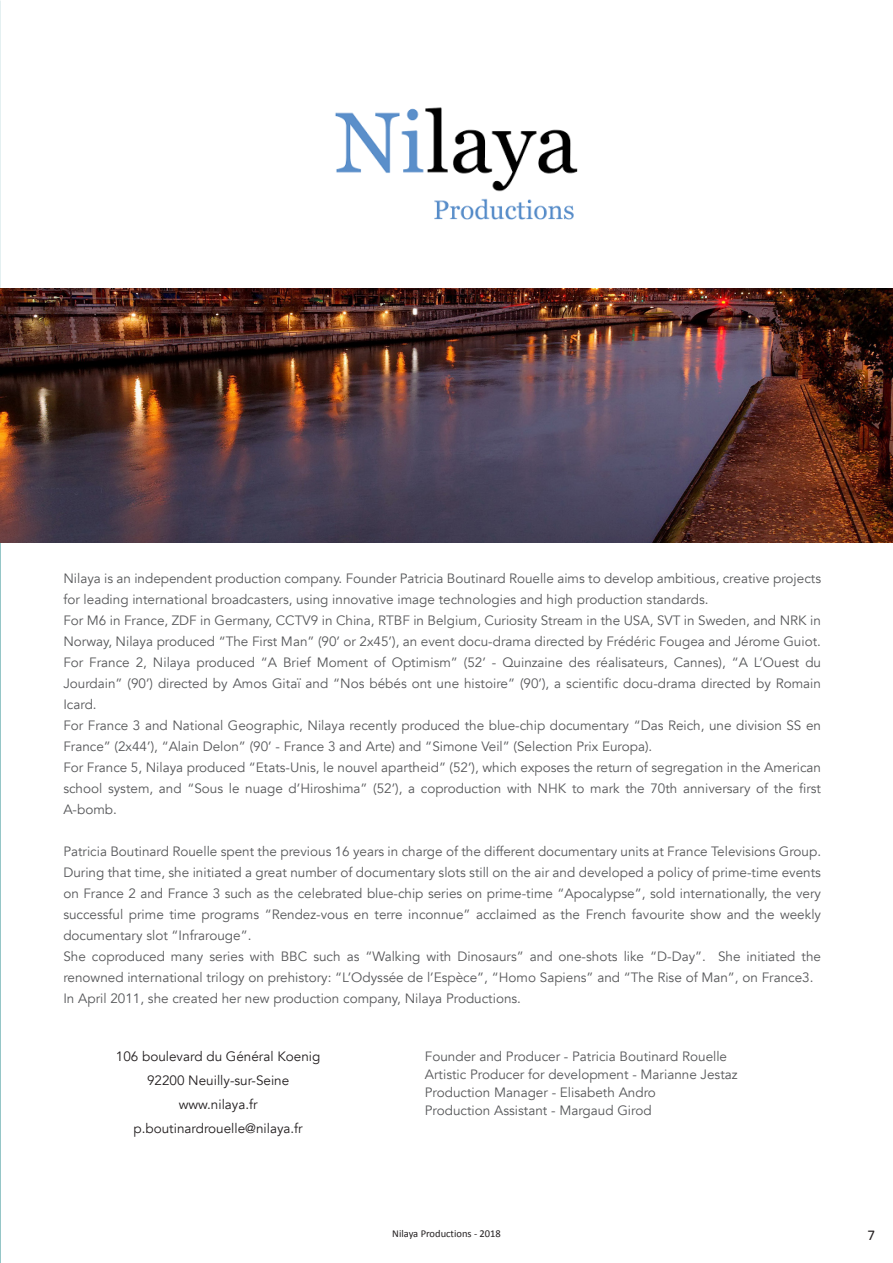
<style>
.page{position:relative;width:893px;height:1263px;background:#fff}
.page>*{position:absolute;margin:0;border:0;box-sizing:border-box;transform-origin:0 0}
.t1{font:15px "Calibri";color:#231f20}
.t2{font:13.5px/21px "Avenir";color:#57585a}
.t3{font:13.5px "Avenir";color:#231f20}
.t4{font:10.5px "Calibri";color:#231f20}
</style>
<div class="page">
<hr style="left:0;top:326px;width:1px;height:937px;background:#95c6c7">
<img style="left:0;top:288px;width:893px;height:254px">
<img style="left:335px;top:107px;width:243px;height:113px">
<p class="t2" style="left:63px;top:568px;width:759px">Nilaya is an independent production company. Founder Patricia Boutinard Rouelle aims to develop ambitious, creative projects for leading international broadcasters, using innovative image technologies and high production standards.</p>
<p class="t2" style="left:63px;top:610px;width:759px">For M6 in France, ZDF in Germany, CCTV9 in China, RTBF in Belgium, Curiosity Stream in the USA, SVT in Sweden, and NRK in<br>Norway, Nilaya produced “The First Man” (90’ or 2x45’), an event docu-drama directed by Frédéric Fougea and Jérome Guiot.</p>
<p class="t2" style="left:63px;top:652px;width:759px;text-align:justify">For France 2, Nilaya produced “A Brief Moment of Optimism” (52’ - Quinzaine des réalisateurs, Cannes), “A L’Ouest du Jourdain” (90’) directed by Amos Gitaï and “Nos bébés ont une histoire” (90’), a scientific docu-drama directed by Romain Icard.</p>
<p class="t2" style="left:63px;top:715px;width:759px">For France 3 and National Geographic, Nilaya recently produced the blue-chip documentary “Das Reich, une division SS en<br>France” (2x44’), “Alain Delon” (90’ - France 3 and Arte) and “Simone Veil” (Selection Prix Europa).</p>
<p class="t2" style="left:63px;top:757px;width:759px;text-align:justify">For France 5, Nilaya produced “Etats-Unis, le nouvel apartheid” (52’), which exposes the return of segregation in the American school system, and “Sous le nuage d’Hiroshima” (52’), a coproduction with NHK to mark the 70th anniversary of the first A-bomb.</p>
<p class="t2" style="left:63px;top:841px;width:759px;text-align:justify">Patricia Boutinard Rouelle spent the previous 16 years in charge of the different documentary units at France Televisions Group.<br>During that time, she initiated a great number of documentary slots still on the air and developed a policy of prime-time events on France 2 and France 3 such as the celebrated blue-chip series on prime-time “Apocalypse”, sold internationally, the very successful prime time programs “Rendez-vous en terre inconnue” acclaimed as the French favourite show and the weekly documentary slot “Infrarouge”.</p>
<p class="t2" style="left:63px;top:946px;width:759px">She coproduced many series with BBC such as “Walking with Dinosaurs” and one-shots like “D-Day”. She initiated the renowned international trilogy on prehistory: “L’Odyssée de l’Espèce”, “Homo Sapiens” and “The Rise of Man”, on France3.</p>
<p class="t2" style="left:63px;top:988px;width:459px">In April 2011, she created her new production company, Nilaya Productions.</p>
<p class="t3" style="left:116px;top:1048px;width:206px">106 boulevard du Général Koenig</p>
<p class="t3" style="left:147px;top:1072px;width:144px">92200 Neuilly-sur-Seine</p>
<p class="t3" style="left:179px;top:1096px;width:80px">www.nilaya.fr</p>
<p class="t3" style="left:134px;top:1120px;width:171px">p.boutinardrouelle@nilaya.fr</p>
<p class="t2" style="left:425px;top:1046px;width:304px">Founder and Producer - Patricia Boutinard Rouelle</p>
<p class="t2" style="left:425px;top:1064px;width:314px">Artistic Producer for development - Marianne Jestaz</p>
<p class="t2" style="left:425px;top:1082px;width:233px">Production Manager - Elisabeth Andro</p>
<p class="t2" style="left:425px;top:1100px;width:228px">Production Assistant - Margaud Girod</p>
<p class="t4" style="left:392px;top:1227px;width:110px">Nilaya Productions - 2018</p>
<p class="t1" style="left:868px;top:1226px;width:9px">7</p>
</div>
